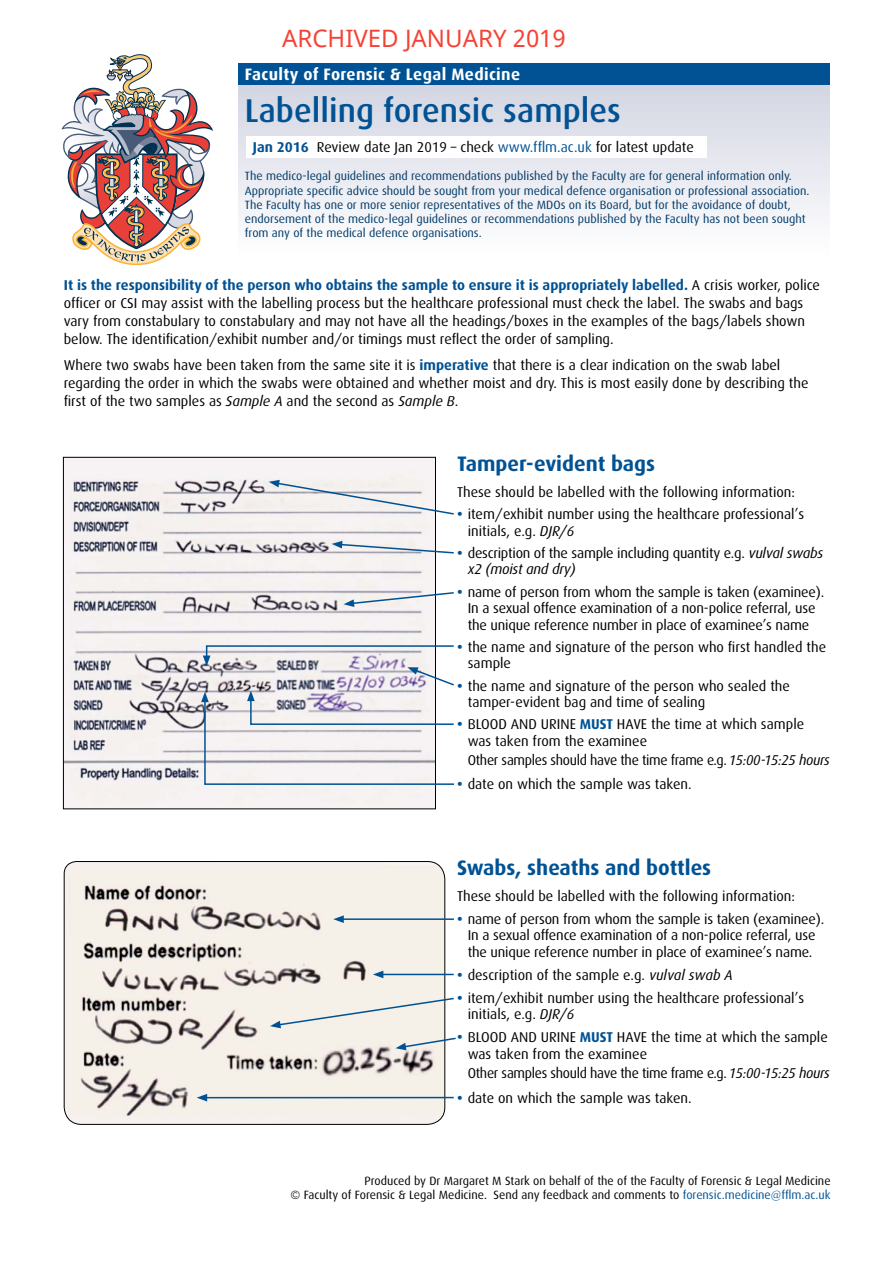
<style>
.page{position:relative;width:893px;height:1263px;background:#fff}
.page>*{position:absolute;margin:0;border:0;box-sizing:border-box;transform-origin:0 0}
.t1{font:500 33px "Dax";color:#005294}
.t2{font:24px "Noto Sans";color:#f44336}
.t3{font:700 21px "Dax";color:#005294}
.t4{font:700 16.5px "Dax";letter-spacing:.02em;color:#fff}
.t5{font:14.25px/16.5px "Dax";color:#000}
.t6{font:14.25px "Dax";letter-spacing:-.02em;color:#000}
.t7{font:12px/14.2px "Dax";color:#003a67}
.t8{font:12px/14.2px "Dax";color:#000;text-align:right}
.s1{font-weight:700;color:#005294}
.s2{color:#005294}
.s3{font-style:italic}
</style>
<div class="page">
<div style="left:238px;top:85px;width:591px;height:183px;background:linear-gradient(to bottom,#d3d5e2,#fff)"></div>
<div style="left:238px;top:64px;width:591px;height:21px;background:#005294"></div>
<svg style="left:62px;top:54px;width:151px;height:211px"></svg>
<div style="left:247px;top:137px;width:460px;height:21px;background:#fff"></div>
<svg style="left:63px;top:861px;width:383px;height:264px;background:#dfdad4"></svg>
<img style="left:65px;top:459px;width:369px;height:348px">
<hr style="left:341px;top:918px;width:113px;height:2px;background:#005294">
<svg style="left:333px;top:915px;width:11px;height:8px"></svg>
<svg style="left:344px;top:591px;width:110px;height:16px"></svg>
<hr style="left:381px;top:974px;width:73px;height:1px;background:#005294">
<svg style="left:373px;top:971px;width:10px;height:7px"></svg>
<svg style="left:395px;top:1037px;width:61px;height:13px"></svg>
<svg style="left:270px;top:997px;width:184px;height:31px;background:#e7e7e3"></svg>
<hr style="left:205px;top:1097px;width:249px;height:1px;background:#005294">
<svg style="left:197px;top:1094px;width:10px;height:7px"></svg>
<svg style="left:332px;top:541px;width:122px;height:13px"></svg>
<svg style="left:201px;top:644px;width:253px;height:142px"></svg>
<svg style="left:269px;top:480px;width:185px;height:36px"></svg>
<h2 class="t2" style="left:282px;top:21px;width:285px">ARCHIVED JANUARY 2019</h2>
<p class="t4" style="left:245px;top:65px;width:277px">Faculty of Forensic &amp; Legal Medicine</p>
<h1 class="t1" style="left:245px;top:92px;width:377px">Labelling forensic samples</h1>
<p class="t5" style="left:253px;top:139px;width:442px"><span class="s1">Jan 2016</span> Review date Jan 2019 – check <span class="s2">www.fflm.ac.uk</span> for latest update</p>
<p class="t7" style="left:245px;top:169px;width:566px">The medico-legal guidelines and recommendations published by the Faculty are for general information only.<br>Appropriate specific advice should be sought from your medical defence organisation or professional association.<br>The Faculty has one or more senior representatives of the MDOs on its Board, but for the avoidance of doubt, endorsement of the medico-legal guidelines or recommendations published by the Faculty has not been sought from any of the medical defence organisations.</p>
<p class="t5" style="left:64px;top:276px;width:758px;line-height:18px"><span class="s1">It is the responsibility of the person who obtains the sample to ensure it is appropriately labelled.</span> A crisis worker, police officer or CSI may assist with the labelling process but the healthcare professional must check the label. The swabs and bags vary from constabulary to constabulary and may not have all the headings/boxes in the examples of the bags/labels shown below. The identification/exhibit number and/or timings must reflect the order of sampling.</p>
<p class="t5" style="left:64px;top:356px;width:746px;line-height:18px">Where two swabs have been taken from the same site it is <span class="s1">imperative</span> that there is a clear indication on the swab label regarding the order in which the swabs were obtained and whether moist and dry. This is most easily done by describing the first of the two samples as <span class="s3">Sample A</span> and the second as <span class="s3">Sample B</span>.</p>
<h3 class="t3" style="left:457px;top:452px;width:200px">Tamper-evident bags</h3>
<p class="t5" style="left:457px;top:484px;width:339px">These should be labelled with the following information:</p>
<p class="t5" style="left:468px;top:506px;width:338px;text-indent:-11px"><span class="s1">•</span> item/exhibit number using the healthcare professional’s initials, e.g. <span class="s3">DJR/6</span></p>
<p class="t5" style="left:468px;top:545px;width:357px;text-indent:-11px"><span class="s1">•</span> description of the sample including quantity e.g. <span class="s3">vulval swabs x2 (moist and dry)</span></p>
<p class="t5" style="left:457px;top:583px;width:369px;text-align:center"><span class="s1">•</span> name of person from whom the sample is taken (examinee).<br>In a sexual offence examination of a non-police referral, use the unique reference number in place of examinee’s name</p>
<p class="t5" style="left:468px;top:638px;width:360px;text-indent:-11px"><span class="s1">•</span> the name and signature of the person who first handled the sample</p>
<p class="t5" style="left:468px;top:677px;width:324px;text-indent:-11px"><span class="s1">•</span> the name and signature of the person who sealed the tamper-evident bag and time of sealing</p>
<p class="t5" style="left:468px;top:716px;width:338px;text-indent:-11px"><span class="s1">•</span> BLOOD AND URINE <span class="s1">MUST</span> HAVE the time at which sample was taken from the examinee</p>
<p class="t6" style="left:468px;top:752px;width:364px">Other samples should have the time frame e.g. <span class="s3">15:00-15:25 hours</span></p>
<p class="t5" style="left:457px;top:776px;width:236px"><span class="s1">•</span> date on which the sample was taken.</p>
<h3 class="t3" style="left:457px;top:855px;width:256px">Swabs, sheaths and bottles</h3>
<p class="t5" style="left:457px;top:888px;width:339px">These should be labelled with the following information:</p>
<p class="t5" style="left:457px;top:911px;width:369px;text-align:center"><span class="s1">•</span> name of person from whom the sample is taken (examinee).<br>In a sexual offence examination of a non-police referral, use the unique reference number in place of examinee’s name.</p>
<p class="t5" style="left:457px;top:967px;width:277px"><span class="s1">•</span> description of the sample e.g. <span class="s3">vulval swab A</span></p>
<p class="t5" style="left:468px;top:990px;width:338px;text-indent:-11px"><span class="s1">•</span> item/exhibit number using the healthcare professional’s initials, e.g. <span class="s3">DJR/6</span></p>
<p class="t5" style="left:468px;top:1029px;width:361px;text-indent:-11px"><span class="s1">•</span> BLOOD AND URINE <span class="s1">MUST</span> HAVE the time at which the sample was taken from the examinee</p>
<p class="t6" style="left:468px;top:1065px;width:364px">Other samples should have the time frame e.g. <span class="s3">15:00-15:25 hours</span></p>
<p class="t5" style="left:457px;top:1089px;width:236px"><span class="s1">•</span> date on which the sample was taken.</p>
<p class="t8" style="left:290px;top:1173px;width:542px">Produced by Dr Margaret M Stark on behalf of the of the Faculty of Forensic &amp; Legal Medicine<br>© Faculty of Forensic &amp; Legal Medicine. Send any feedback and comments to <span class="s2">forensic.medicine@fflm.ac.uk</span></p>
</div>
